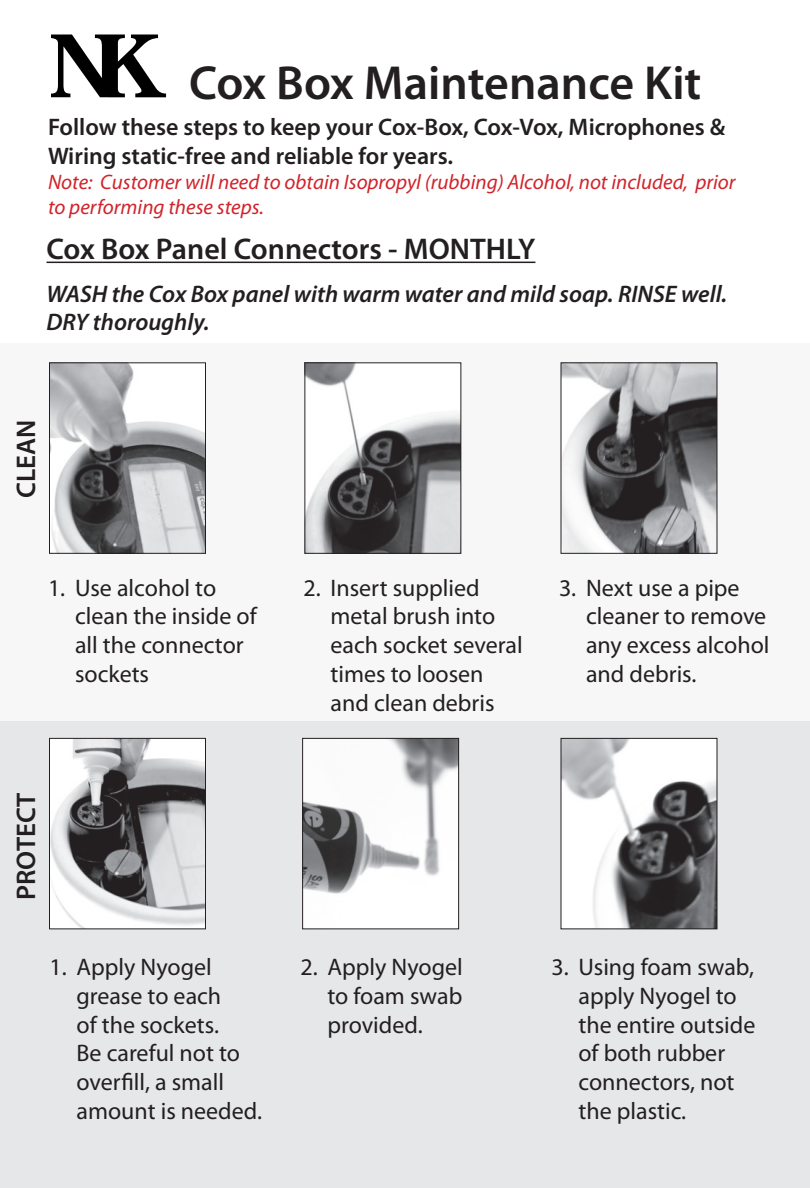
<style>
.page{position:relative;width:810px;height:1188px;background:#fff}
.page>*{position:absolute;margin:0;border:0;box-sizing:border-box;transform-origin:0 0}
.t1{font:600 48px "Myriad Pro";color:#231f20}
.t2{font:600 30px "Myriad Pro";color:#231f20}
.t3{font:600 27px "Myriad Pro";color:#231f20}
.t4{font:24px/28.8px "Myriad Pro";color:#231f20}
.t5{font:600 24px/28.8px "Myriad Pro";color:#231f20}
.t6{font:italic 600 24px/28.8px "Myriad Pro";color:#231f20}
.t7{font:italic 21px/25.2px "Myriad Pro";color:#d1232a}
</style>
<div class="page">
<div style="left:0;top:720px;width:810px;height:468px;background:#e6e7e9"></div>
<div style="left:0;top:344px;width:810px;height:378px;background:#f7f7f8"></div>
<svg style="left:51px;top:35px;width:115px;height:62px"></svg>
<hr style="left:46px;top:262px;width:489px;height:1px;background:#231f20">
<img style="left:51px;top:364px;width:153px;height:188px">
<div style="left:49px;top:362px;width:157px;height:192px;border:1px solid #231f20"></div>
<img style="left:306px;top:364px;width:153px;height:188px">
<div style="left:304px;top:362px;width:157px;height:192px;border:1px solid #231f20"></div>
<img style="left:563px;top:364px;width:152px;height:188px">
<div style="left:561px;top:362px;width:156px;height:192px;border:1px solid #231f20"></div>
<img style="left:51px;top:740px;width:153px;height:187px">
<div style="left:49px;top:738px;width:157px;height:191px;border:1px solid #231f20"></div>
<img style="left:304px;top:740px;width:153px;height:187px">
<div style="left:302px;top:738px;width:157px;height:191px;border:1px solid #231f20"></div>
<img style="left:563px;top:740px;width:152px;height:187px">
<div style="left:561px;top:738px;width:156px;height:191px;border:1px solid #231f20"></div>
<h1 class="t1" style="left:189px;top:52px;width:514px">Cox Box Maintenance Kit</h1>
<p class="t5" style="left:48px;top:112px;width:679px">Follow these steps to keep your Cox-Box, Cox-Vox, Microphones &amp;<br>Wiring static-free and reliable for years.</p>
<p class="t7" style="left:48px;top:169px;width:689px">Note: Customer will need to obtain Isopropyl (rubbing) Alcohol, not included, prior to performing these steps.</p>
<p class="t2" style="left:46px;top:230px;width:490px">Cox Box Panel Connectors - MONTHLY</p>
<p class="t6" style="left:46px;top:279px;width:682px">WASH the Cox Box panel with warm water and mild soap. RINSE well.<br>DRY thoroughly.</p>
<p class="t3" style="left:9px;top:498px;width:80px;rotate:-90deg">CLEAN</p>
<p class="t4" style="left:75px;top:573px;width:183px;text-indent:-27px">1. Use alcohol to clean the inside of all the connector sockets</p>
<p class="t4" style="left:331px;top:573px;width:194px;text-indent:-27px">2. Insert supplied metal brush into each socket several times to loosen and clean debris</p>
<p class="t4" style="left:586px;top:573px;width:185px;text-indent:-27px">3. Next use a pipe cleaner to remove any excess alcohol and debris.</p>
<p class="t3" style="left:9px;top:900px;width:109px;rotate:-90deg">PROTECT</p>
<p class="t4" style="left:76px;top:952px;width:187px;text-indent:-27px">1. Apply Nyogel grease to each<br>of the sockets.<br>Be careful not to overfill, a small amount is needed.</p>
<p class="t4" style="left:327px;top:952px;width:137px;text-align:justify;text-indent:-27px">2. Apply Nyogel to foam swab provided.</p>
<p class="t4" style="left:578px;top:952px;width:178px;text-indent:-27px">3. Using foam swab, apply Nyogel to the entire outside of both rubber connectors, not the plastic.</p>
</div>
